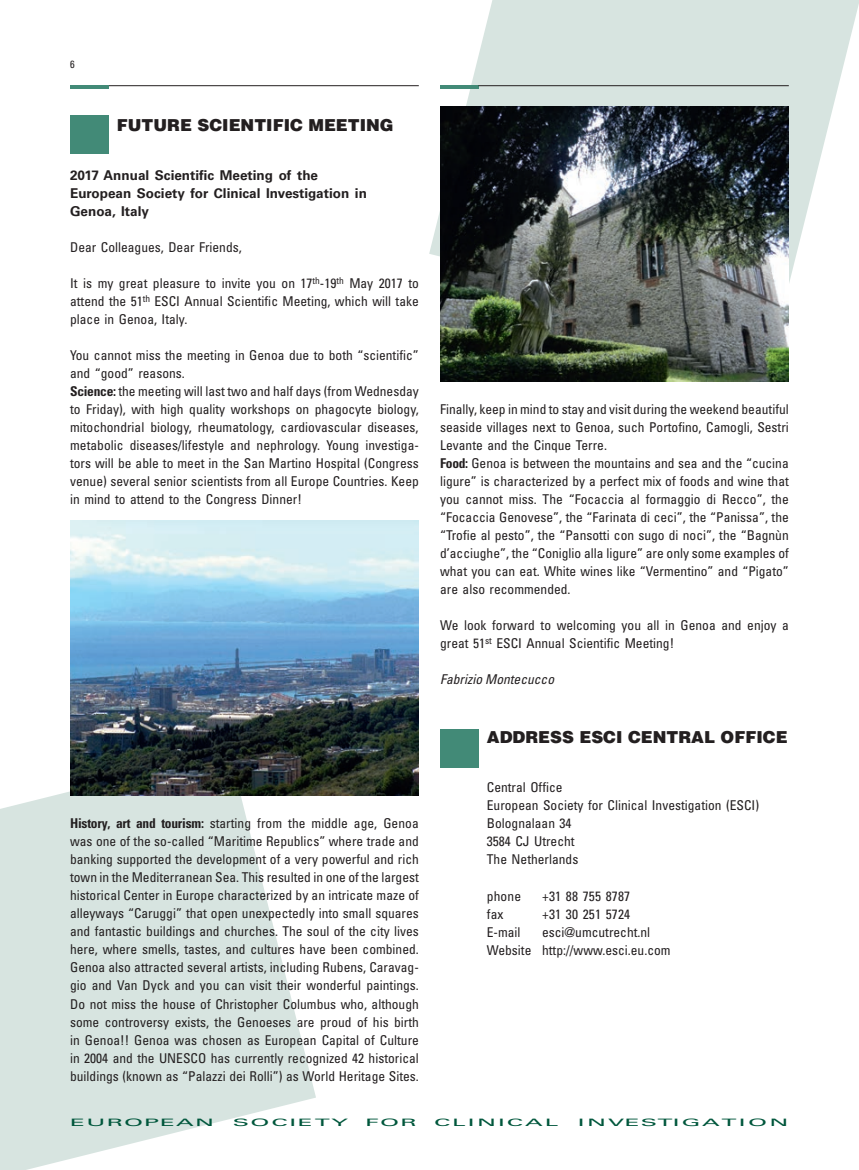
<style>
.page{position:relative;width:859px;height:1170px;background:#fff}
.page>*{position:absolute;margin:0;border:0;box-sizing:border-box;transform-origin:0 0}
.t1{font:900 16.5px "Helvetica";color:#231f20}
.t2{font:condensed 13.5px/18px "Univers";color:#231f20}
.t3{font:700 13.5px/18px "Univers";color:#231f20}
.t4{font:italic condensed 13.5px "Univers";color:#231f20}
.t5{font:condensed 10.5px "Univers";color:#231f20}
.t6{font:10.2px "Univers";letter-spacing:.07em;color:#00573c;scale:2.4 1}
.t7{font:10.2px "Univers";letter-spacing:.045em;color:#00573c;scale:2.4 1}
.s1{font-weight:700}
</style>
<div class="page">
<svg style="left:429px;top:0;width:430px;height:283px;fill:#d7e4e0"></svg>
<svg style="left:0;top:791px;width:316px;height:378px;fill:#d7e4e0"></svg>
<hr style="left:108px;top:85px;width:311px;height:1px;background:#231f20">
<hr style="left:70px;top:85px;width:38px;height:4px;background:#428a77">
<hr style="left:440px;top:85px;width:38px;height:4px;background:#428a77">
<hr style="left:478px;top:85px;width:311px;height:1px;background:#231f20">
<div style="left:70px;top:116px;width:38px;height:38px;background:#428a77"></div>
<div style="left:440px;top:729px;width:38px;height:38px;background:#428a77"></div>
<img style="left:440px;top:106px;width:349px;height:275px">
<img style="left:70px;top:520px;width:349px;height:275px">
<p class="t5" style="left:70px;top:58px;width:6px">6</p>
<p class="t1" style="left:117px;top:114px;width:278px">FUTURE SCIENTIFIC MEETING</p>
<p class="t3" style="left:70px;top:166px;width:298px">2017 Annual Scientific Meeting of the<br>European Society for Clinical Investigation in<br>Genoa, Italy</p>
<p class="t2" style="left:70px;top:238px;width:173px">Dear Colleagues, Dear Friends,</p>
<p class="t2" style="left:70px;top:274px;width:350px;text-align:justify">It is my great pleasure to invite you on 17<sup>th</sup>-19<sup>th</sup> May 2017 to attend the 51<sup>th</sup> ESCI Annual Scientific Meeting, which will take place in Genoa, Italy.</p>
<p class="t2" style="left:70px;top:346px;width:350px">You cannot miss the meeting in Genoa due to both “scientific” and “good” reasons.<br><span class="s1">Science:</span> the meeting will last two and half days (from Wednesday to Friday), with high quality workshops on phagocyte biology, mitochondrial biology, rheumatology, cardiovascular diseases, metabolic diseases/lifestyle and nephrology. Young investiga&shy;tors will be able to meet in the San Martino Hospital (Congress venue) several senior scientists from all Europe Countries. Keep in mind to attend to the Congress Dinner!</p>
<p class="t2" style="left:70px;top:814px;width:350px;text-align:justify"><span class="s1">History, art and tourism:</span> starting from the middle age, Genoa was one of the so-called “Maritime Republics” where trade and banking supported the development of a very powerful and rich town in the Mediterranean Sea. This resulted in one of the largest historical Center in Europe characterized by an intricate maze of alleyways “Caruggi” that open unexpectedly into small squares and fantastic buildings and churches. The soul of the city lives here, where smells, tastes, and cultures have been combined.<br>Genoa also attracted several artists, including Rubens, Caravag&shy;gio and Van Dyck and you can visit their wonderful paintings.<br>Do not miss the house of Christopher Columbus who, although some controversy exists, the Genoeses are proud of his birth in Genoa!! Genoa was chosen as European Capital of Culture in 2004 and the UNESCO has currently recognized 42 historical buildings (known as “Palazzi dei Rolli”) as World Heritage Sites.</p>
<p class="t2" style="left:440px;top:400px;width:350px">Finally, keep in mind to stay and visit during the weekend beautiful seaside villages next to Genoa, such Portofino, Camogli, Sestri Levante and the Cinque Terre.<br><span class="s1">Food:</span> Genoa is between the mountains and sea and the “cucina ligure” is characterized by a perfect mix of foods and wine that you cannot miss. The “Focaccia al formaggio di Recco”, the “Focaccia Genovese”, the “Farinata di ceci”, the “Panissa”, the “Trofie al pesto”, the “Pansotti con sugo di noci”, the “Bagnùn d’acciughe”, the “Coniglio alla ligure” are only some examples of what you can eat. White wines like “Vermentino” and “Pigato” are also recommended.</p>
<p class="t2" style="left:440px;top:616px;width:350px">We look forward to welcoming you all in Genoa and enjoy a great 51<sup>st</sup> ESCI Annual Scientific Meeting!</p>
<p class="t4" style="left:440px;top:671px;width:115px">Fabrizio Montecucco</p>
<p class="t1" style="left:487px;top:726px;width:302px">ADDRESS ESCI CENTRAL OFFICE</p>
<p class="t2" style="left:487px;top:778px;width:274px">Central Office<br>European Society for Clinical Investigation (ESCI)<br>Bolognalaan 34<br>3584 CJ Utrecht<br>The Netherlands</p>
<p class="t2" style="left:487px;top:886px;width:36px">phone</p>
<p class="t2" style="left:542px;top:886px;width:90px">+31 88 755 8787</p>
<p class="t2" style="left:487px;top:904px;width:18px">fax</p>
<p class="t2" style="left:542px;top:904px;width:90px">+31 30 251 5724</p>
<p class="t2" style="left:487px;top:922px;width:35px">E-mail</p>
<p class="t2" style="left:487px;top:922px;width:185px;text-indent:55px">esci@umcutrecht.nl<br>Website http://www.esci.eu.com</p>
<p class="t7" style="left:70px;top:1115px;width:61px">EUROPEAN</p>
<p class="t6" style="left:233px;top:1115px;width:49px">SOCIETY</p>
<p class="t6" style="left:365px;top:1115px;width:23px">FOR</p>
<p class="t6" style="left:434px;top:1115px;width:53px">CLINICAL</p>
<p class="t6" style="left:578px;top:1115px;width:89px">INVESTIGATION</p>
</div>
